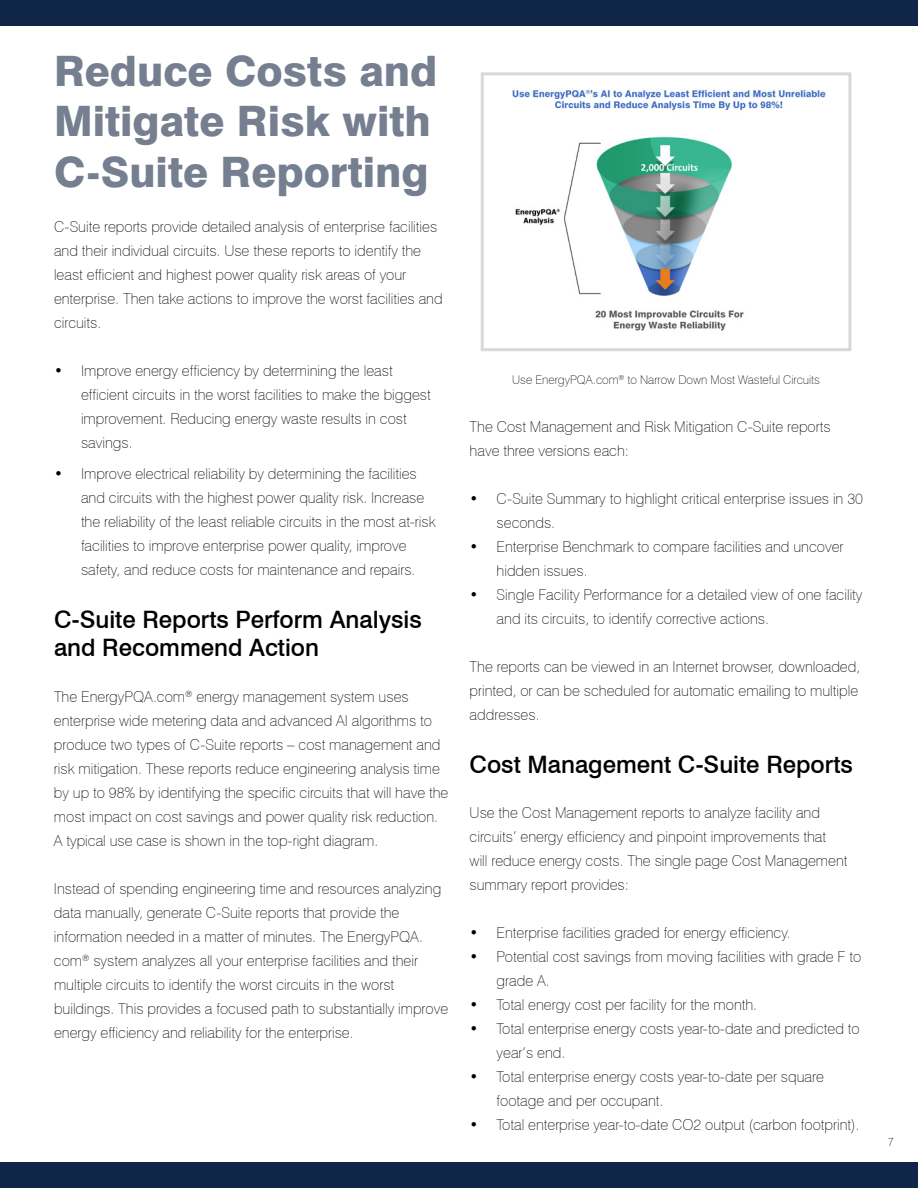
<style>
.page{position:relative;width:918px;height:1188px;background:#fff}
.page>*{position:absolute;margin:0;border:0;box-sizing:border-box;transform-origin:0 0}
.t1{font:800 42px/50.4px "Swiss 721 BT";color:#757f90}
.t2{font:500 24px/28.8px "Swiss 721 BT";color:#000}
.t3{font:100 15px/24px "Swiss 721 BT";color:#000}
.t4{font:100 12px "Swiss 721 BT";color:#000}
</style>
<div class="page">
<img style="left:512px;top:89px;width:314px;height:242px">
<div style="left:481px;top:72px;width:370px;height:279px;border:3px solid #dad7dc"></div>
<div style="left:0;top:0;width:918px;height:26px;background:#0f2648"></div>
<div style="left:0;top:1162px;width:918px;height:26px;background:#0f2648"></div>
<h1 class="t1" style="left:54px;top:45px;width:385px">Reduce Costs and<br>Mitigate Risk with<br>C-Suite Reporting</h1>
<p class="t3" style="left:54px;top:215px;width:390px">C-Suite reports provide detailed analysis of enterprise facilities and their individual circuits. Use these reports to identify the least efficient and highest power quality risk areas of your enterprise. Then take actions to improve the worst facilities and circuits.</p>
<p class="t3" style="left:81px;top:359px;width:351px;text-indent:-27px">• Improve energy efficiency by determining the least efficient circuits in the worst facilities to make the biggest improvement. Reducing energy waste results in cost savings.</p>
<p class="t3" style="left:81px;top:461px;width:356px;text-indent:-27px">• Improve electrical reliability by determining the facilities and circuits with the highest power quality risk. Increase the reliability of the least reliable circuits in the most at-risk facilities to improve enterprise power quality, improve safety, and reduce costs for maintenance and repairs.</p>
<h2 class="t2" style="left:54px;top:604px;width:369px">C-Suite Reports Perform Analysis and Recommend Action</h2>
<p class="t3" style="left:54px;top:684px;width:396px">The EnergyPQA.com<sup>®</sup> energy management system uses enterprise wide metering data and advanced AI algorithms to produce two types of C-Suite reports – cost management and risk mitigation. These reports reduce engineering analysis time by up to 98% by identifying the specific circuits that will have the most impact on cost savings and power quality risk reduction.<br>A typical use case is shown in the top-right diagram.</p>
<p class="t3" style="left:54px;top:876px;width:396px">Instead of spending engineering time and resources analyzing data manually, generate C-Suite reports that provide the information needed in a matter of minutes. The EnergyPQA. com<sup>®</sup> system analyzes all your enterprise facilities and their multiple circuits to identify the worst circuits in the worst buildings. This provides a focused path to substantially improve energy efficiency and reliability for the enterprise.</p>
<p class="t4" style="left:512px;top:372px;width:309px">Use EnergyPQA.com<sup>®</sup> to Narrow Down Most Wasteful Circuits</p>
<p class="t3" style="left:470px;top:414px;width:362px">The Cost Management and Risk Mitigation C-Suite reports have three versions each:</p>
<p class="t3" style="left:497px;top:486px;width:368px;text-indent:-27px">• C-Suite Summary to highlight critical enterprise issues in 30 seconds.</p>
<p class="t3" style="left:497px;top:534px;width:348px;text-indent:-27px">• Enterprise Benchmark to compare facilities and uncover hidden issues.</p>
<p class="t3" style="left:497px;top:582px;width:367px;text-indent:-27px">• Single Facility Performance for a detailed view of one facility and its circuits, to identify corrective actions.</p>
<p class="t3" style="left:470px;top:654px;width:392px">The reports can be viewed in an Internet browser, downloaded, printed, or can be scheduled for automatic emailing to multiple addresses.</p>
<h2 class="t2" style="left:470px;top:750px;width:385px">Cost Management C-Suite Reports</h2>
<p class="t3" style="left:470px;top:801px;width:379px">Use the Cost Management reports to analyze facility and circuits’ energy efficiency and pinpoint improvements that will reduce energy costs. The single page Cost Management summary report provides:</p>
<p class="t3" style="left:470px;top:921px;width:323px">• Enterprise facilities graded for energy efficiency.</p>
<p class="t3" style="left:497px;top:945px;width:366px;text-indent:-27px">• Potential cost savings from moving facilities with grade F to grade A.</p>
<p class="t3" style="left:470px;top:993px;width:289px">• Total energy cost per facility for the month.</p>
<p class="t3" style="left:497px;top:1017px;width:365px;text-indent:-27px">• Total enterprise energy costs year-to-date and predicted to year’s end.</p>
<p class="t3" style="left:497px;top:1065px;width:329px;text-indent:-27px">• Total enterprise energy costs year-to-date per square footage and per occupant.</p>
<p class="t3" style="left:470px;top:1113px;width:391px">• Total enterprise year-to-date CO2 output (carbon footprint).</p>
<p class="t4" style="left:888px;top:1135px;width:8px">7</p>
</div>
